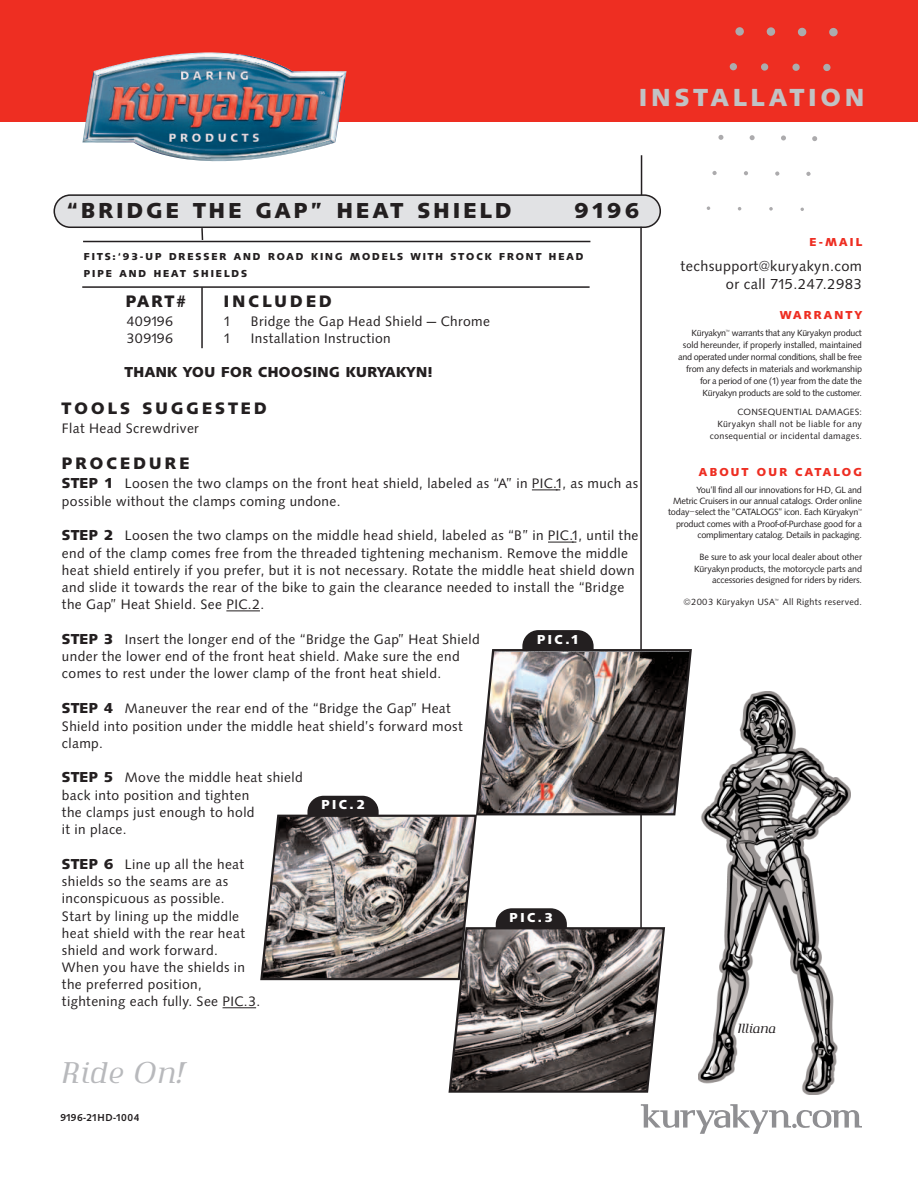
<style>
.page{position:relative;width:918px;height:1188px;background:#fff}
.page>*{position:absolute;margin:0;border:0;box-sizing:border-box;transform-origin:0 0}
.t1{font:italic 36px "Metamorphosis";letter-spacing:.005em;color:#b8b9bc}
.t2{font:25.65px "Syntax Mdm";letter-spacing:.17em;color:#c1c2c4}
.t3{font:22.5px "Syntax Mdm";letter-spacing:.15em;color:#231f20}
.t4{font:17.25px "Syntax Mdm";letter-spacing:.19em;color:#231f20}
.t5{font:italic 15.9px "Metamorphosis";letter-spacing:-.015em;color:#231f20}
.t6{font:15px/18px "Syntax Rmn";letter-spacing:.03em;color:#231f20;text-align:right}
.t7{font:15px "Syntax Mdm";letter-spacing:.03em;color:#231f20}
.t8{font:14.25px/17.2px "Syntax Rmn";letter-spacing:.03em;color:#231f20}
.t9{font:13.5px "Syntax Mdm";letter-spacing:.19em;color:#fff}
.t10{font:12px "Syntax Mdm";letter-spacing:.19em;color:#ee2e22}
.t11{font:10.5px/16.6px "Syntax Mdm";letter-spacing:.19em;color:#231f20}
.t12{font:10.5px "Syntax Bld";letter-spacing:.055em;color:#231f20}
.t13{font:9.3px/11.2px "Syntax Rmn";letter-spacing:-.02em;color:#231f20;text-align:right}
.t14{font:9.3px/12px "Syntax Rmn";letter-spacing:.03em;color:#231f20;text-align:right}
.s1{font-family:"Syntax Mdm";font-size:15px}
</style>
<div class="page">
<hr style="left:640px;top:227px;width:2px;height:843px;background:#231f20">
<hr style="left:641px;top:155px;width:1px;height:40px;background:#231f20">
<svg style="left:532px;top:490px;width:28px;height:1px"></svg>
<svg style="left:548px;top:542px;width:28px;height:1px"></svg>
<hr style="left:226px;top:611px;width:34px;height:1px;background:#231f20">
<hr style="left:223px;top:1008px;width:33px;height:1px;background:#231f20">
<div style="left:522px;top:630px;width:72px;height:52px;background:#231f20;border-radius:16px"></div>
<hr style="left:201px;top:287px;width:2px;height:61px;background:#231f20">
<svg style="left:54px;top:194px;width:607px;height:48px"></svg>
<div style="left:0;top:0;width:918px;height:121px;background:#ee2e22"></div>
<div style="left:829px;top:28px;width:9px;height:9px;background:#acabad;border-radius:4px"></div>
<svg style="left:806px;top:172px;width:5px;height:4px"></svg>
<div style="left:823px;top:64px;width:8px;height:7px;background:#acabad;border-radius:3px"></div>
<svg style="left:798px;top:27px;width:9px;height:10px"></svg>
<svg style="left:766px;top:27px;width:10px;height:9px"></svg>
<div style="left:735px;top:27px;width:9px;height:9px;background:#acabad;border-radius:4px"></div>
<div style="left:792px;top:63px;width:8px;height:8px;background:#acabad;border-radius:3px"></div>
<svg style="left:761px;top:63px;width:8px;height:8px"></svg>
<div style="left:729px;top:63px;width:8px;height:8px;background:#acabad;border-radius:3px"></div>
<svg style="left:812px;top:136px;width:5px;height:5px"></svg>
<svg style="left:781px;top:135px;width:5px;height:6px"></svg>
<svg style="left:718px;top:135px;width:6px;height:5px"></svg>
<svg style="left:775px;top:171px;width:5px;height:5px"></svg>
<svg style="left:744px;top:171px;width:4px;height:5px"></svg>
<svg style="left:712px;top:171px;width:5px;height:4px"></svg>
<svg style="left:738px;top:207px;width:4px;height:4px"></svg>
<svg style="left:769px;top:207px;width:4px;height:4px"></svg>
<svg style="left:800px;top:207px;width:4px;height:4px"></svg>
<svg style="left:707px;top:206px;width:3px;height:4px"></svg>
<svg style="left:749px;top:135px;width:6px;height:5px"></svg>
<svg style="left:641px;top:1104px;width:221px;height:30px"></svg>
<img style="left:82px;top:52px;width:264px;height:110px">
<img style="left:698px;top:692px;width:152px;height:402px">
<hr style="left:82px;top:286px;width:508px;height:2px;background:#231f20">
<svg style="left:260px;top:649px;width:432px;height:444px"></svg>
<h2 class="t2" style="left:639px;top:88px;width:226px">INSTALLATION</h2>
<h3 class="t3" style="left:66px;top:202px;width:446px">“BRIDGE THE GAP” HEAT SHIELD</h3>
<h3 class="t3" style="left:574px;top:202px;width:67px">9196</h3>
<p class="t11" style="left:84px;top:250px;width:501px">FITS:‘93-UP DRESSER AND ROAD KING MODELS WITH STOCK FRONT HEAD<br>PIPE AND HEAT SHIELDS</p>
<p class="t4" style="left:126px;top:295px;width:61px">PART#</p>
<p class="t4" style="left:224px;top:295px;width:109px">INCLUDED</p>
<p class="t8" style="left:127px;top:314px;width:48px">409196</p>
<p class="t8" style="left:224px;top:314px;width:8px">1</p>
<p class="t8" style="left:251px;top:314px;width:241px">Bridge the Gap Head Shield — Chrome</p>
<p class="t8" style="left:127px;top:331px;width:48px">309196</p>
<p class="t8" style="left:224px;top:331px;width:8px">1</p>
<p class="t8" style="left:251px;top:331px;width:141px">Installation Instruction</p>
<p class="t7" style="left:125px;top:367px;width:309px">THANK YOU FOR CHOOSING KURYAKYN!</p>
<p class="t4" style="left:62px;top:402px;width:206px">TOOLS SUGGESTED</p>
<p class="t8" style="left:62px;top:421px;width:138px">Flat Head Screwdriver</p>
<p class="t4" style="left:62px;top:457px;width:129px">PROCEDURE</p>
<p class="t8" style="left:62px;top:476px;width:578px"><span class="s1">STEP 1</span> Loosen the two clamps on the front heat shield, labeled as “A” in PIC.1, as much as possible without the clamps coming undone.</p>
<p class="t8" style="left:62px;top:528px;width:578px"><span class="s1">STEP 2</span> Loosen the two clamps on the middle head shield, labeled as “B” in PIC.1, until the end of the clamp comes free from the threaded tightening mechanism. Remove the middle heat shield entirely if you prefer, but it is not necessary. Rotate the middle heat shield down and slide it towards the rear of the bike to gain the clearance needed to install the “Bridge the Gap” Heat Shield. See PIC.2.</p>
<p class="t8" style="left:62px;top:632px;width:419px"><span class="s1">STEP 3</span> Insert the longer end of the “Bridge the Gap” Heat Shield under the lower end of the front heat shield. Make sure the end comes to rest under the lower clamp of the front heat shield.</p>
<p class="t8" style="left:62px;top:701px;width:402px"><span class="s1">STEP 4</span> Maneuver the rear end of the “Bridge the Gap” Heat<br>Shield into position under the middle heat shield’s forward most clamp.</p>
<p class="t8" style="left:62px;top:770px;width:242px"><span class="s1">STEP 5</span> Move the middle heat shield back into position and tighten<br>the clamps just enough to hold<br>it in place.</p>
<p class="t8" style="left:62px;top:857px;width:200px"><span class="s1">STEP 6</span> Line up all the heat shields so the seams are as inconspicuous as possible.<br>Start by lining up the middle heat shield with the rear heat shield and work forward.<br>When you have the shields in the preferred position, tightening each fully. See PIC.3.</p>
<p class="t9" style="left:537px;top:634px;width:43px">PIC.1</p>
<p class="t9" style="left:321px;top:800px;width:45px">PIC.2</p>
<p class="t9" style="left:510px;top:912px;width:45px">PIC.3</p>
<h1 class="t1" style="left:62px;top:1049px;width:129px">Ride On!</h1>
<p class="t12" style="left:60px;top:1114px;width:81px">9196-21HD-1004</p>
<p class="t10" style="left:810px;top:237px;width:54px">E-MAIL</p>
<p class="t6" style="left:680px;top:259px;width:183px">techsupport@kuryakyn.com or call 715.247.2983</p>
<p class="t10" style="left:780px;top:311px;width:83px">WARRANTY</p>
<p class="t13" style="left:678px;top:328px;width:185px;line-height:12px">Küryakyn<sup>™</sup> warrants that any Küryakyn product sold hereunder, if properly installed, maintained and operated under normal conditions, shall be free from any defects in materials and workmanship for a period of one (1) year from the date the Küryakyn products are sold to the customer.</p>
<p class="t14" style="left:710px;top:407px;width:154px">CONSEQUENTIAL DAMAGES:<br>Küryakyn shall not be liable for any consequential or incidental damages.</p>
<p class="t10" style="left:699px;top:467px;width:165px">ABOUT OUR CATALOG</p>
<p class="t13" style="left:668px;top:485px;width:195px">You’ll find all our innovations for H-D, GL and<br>Metric Cruisers in our annual catalogs. Order online today–select the ”CATALOGS” icon. Each Küryakyn<sup>™ </sup>product comes with a Proof-of-Purchase good for a complimentary catalog. Details in packaging.</p>
<p class="t13" style="left:694px;top:552px;width:169px">Be sure to ask your local dealer about other<br>Küryakynproducts, the motorcycle parts and accessories designed for riders by riders.</p>
<p class="t14" style="left:684px;top:597px;width:180px">©2003 Küryakyn USA<sup>™</sup> All Rights reserved.</p>
<p class="t5" style="left:738px;top:1018px;width:40px">Illiana</p>
</div>
